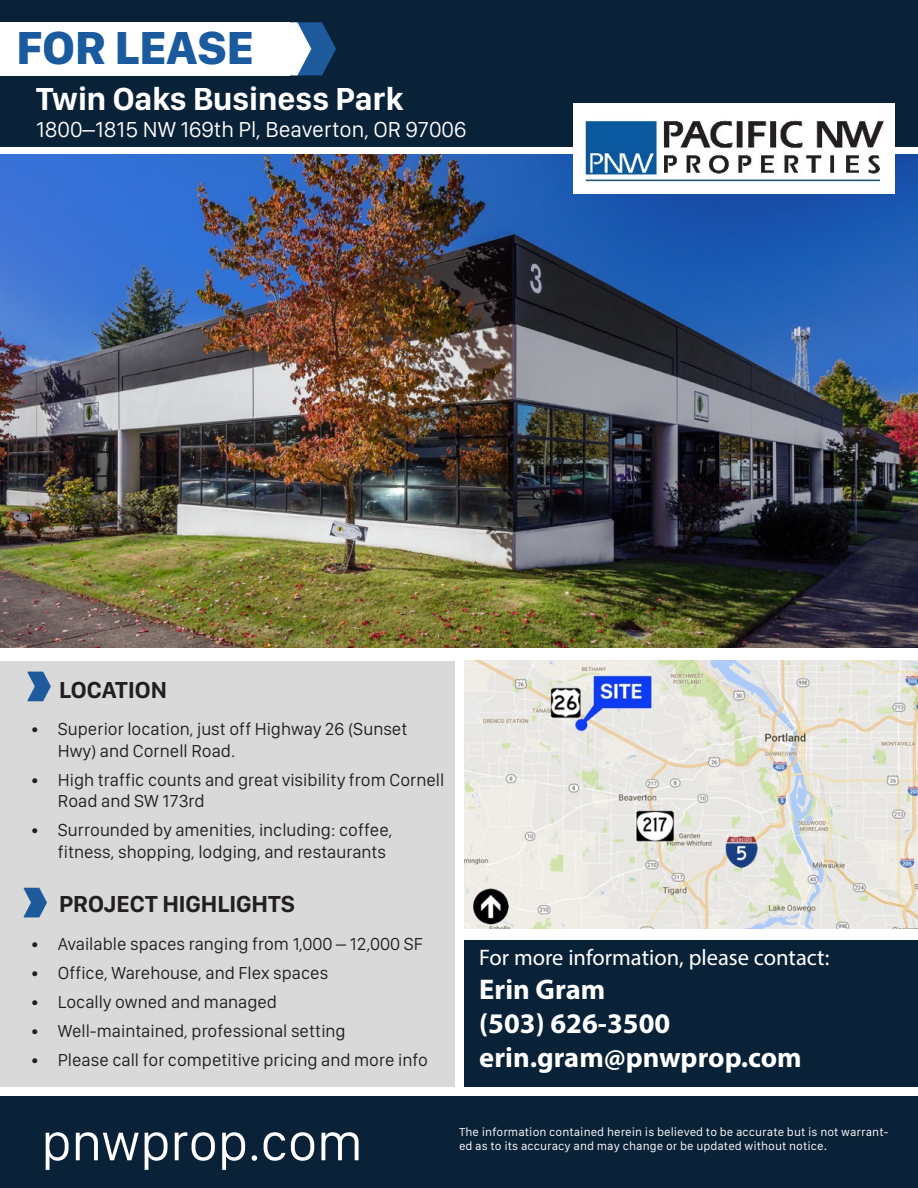
<style>
.page{position:relative;width:918px;height:1188px;background:#fff}
.page>*{position:absolute;margin:0;border:0;box-sizing:border-box;transform-origin:0 0}
.t1{font:54px "San Francisco Display";color:#fff}
.t2{font:800 48px "San Francisco Display";color:#1a5a9e}
.t3{font:700 33px "San Francisco Display";color:#fff}
.t4{font:700 28.5px/34.2px "Myriad Pro";color:#fff}
.t5{font:700 24px "San Francisco Display";color:#231f20}
.t6{font:22.5px "San Francisco Display";color:#fff}
.t7{font:22.5px "Myriad Pro";color:#fff}
.t8{font:18px/21.6px "San Francisco Display";color:#231f20}
.t9{font:12px "San Francisco Text";color:#fff}
</style>
<div class="page">
<div style="left:0;top:0;width:918px;height:146px;background:#0a2237"></div>
<div style="left:0;top:1096px;width:918px;height:92px;background:#0a2237"></div>
<div style="left:464px;top:941px;width:454px;height:146px;background:#0a2237"></div>
<img style="left:464px;top:661px;width:454px;height:268px">
<img style="left:1px;top:155px;width:916px;height:493px">
<div style="left:0;top:661px;width:454px;height:426px;background:#d8d9d8"></div>
<svg style="left:27px;top:672px;width:24px;height:29px"></svg>
<svg style="left:23px;top:888px;width:24px;height:29px"></svg>
<img style="left:573px;top:104px;width:322px;height:90px">
<div style="left:0;top:22px;width:289px;height:53px;background:#fff"></div>
<svg style="left:289px;top:22px;width:47px;height:53px;background:#6487ac"></svg>
<h2 class="t2" style="left:17px;top:19px;width:239px">FOR LEASE</h2>
<h3 class="t3" style="left:36px;top:79px;width:369px">Twin Oaks Business Park</h3>
<p class="t6" style="left:36px;top:116px;width:432px">1800–1815 NW 169th Pl, Beaverton, OR 97006</p>
<h3 class="t5" style="left:59px;top:675px;width:109px">LOCATION</h3>
<p class="t8" style="left:58px;top:720px;width:351px;text-indent:-27px">• Superior location, just off Highway 26 (Sunset<br>Hwy) and Cornell Road.</p>
<p class="t8" style="left:58px;top:770px;width:388px;text-indent:-27px">• High traffic counts and great visibility from Cornell<br>Road and SW 173rd</p>
<p class="t8" style="left:58px;top:821px;width:336px;text-indent:-27px">• Surrounded by amenities, including: coffee, fitness, shopping, lodging, and restaurants</p>
<h3 class="t5" style="left:59px;top:890px;width:238px">PROJECT HIGHLIGHTS</h3>
<p class="t8" style="left:31px;top:934px;width:394px">• Available spaces ranging from 1,000 – 12,000 SF</p>
<p class="t8" style="left:31px;top:963px;width:299px">• Office, Warehouse, and Flex spaces</p>
<p class="t8" style="left:31px;top:992px;width:248px">• Locally owned and managed</p>
<p class="t8" style="left:31px;top:1021px;width:316px">• Well-maintained, professional setting</p>
<p class="t8" style="left:31px;top:1051px;width:399px">• Please call for competitive pricing and more info</p>
<p class="t7" style="left:479px;top:943px;width:352px">For more information, please contact:</p>
<h3 class="t4" style="left:479px;top:971px;width:324px">Erin Gram<br>(503) 626-3500 erin.gram@pnwprop.com</h3>
<p class="t9" style="left:459px;top:1124px;width:431px">The information contained herein is believed to be accurate but is not warrant-</p>
<h1 class="t1" style="left:41px;top:1109px;width:323px">pnwprop.com</h1>
<p class="t9" style="left:459px;top:1138px;width:370px">ed as to its accuracy and may change or be updated without notice.</p>
</div>
